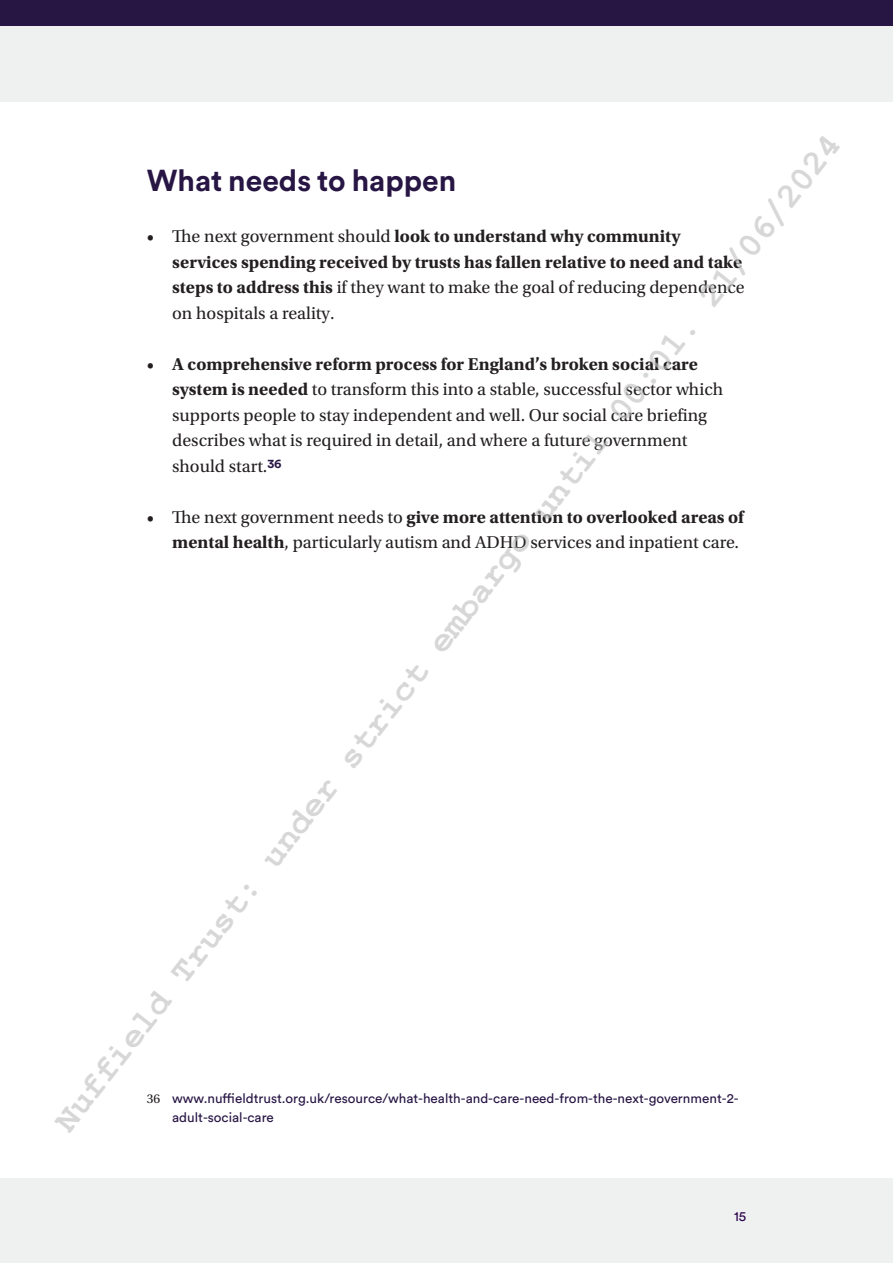
<style>
.page{position:relative;width:893px;height:1263px;background:#fff}
.page>*{position:absolute;margin:0;border:0;box-sizing:border-box;transform-origin:0 0}
.t1{font:700 34.8px "Courier New";color:rgb(191 191 191/.62)}
.Heading_2{font:700 30px "Circular Pro";color:#271544}
.t2{font:18px/25.5px "Utopia Std";color:#231f20}
.t3{font:700 18px/25.5px "Utopia Std";color:#231f20}
.Footnotes{font:13.5px/19.5px "Circular Pro";color:#271544}
.t4{font:13.5px "Circular Pro";color:#280048}
.s1{font-weight:400}
.s2{font-weight:700}
.s3{font-family:"Utopia Std";color:#231f20}
</style>
<div class="page">
<div style="left:0;top:0;width:893px;height:26px;background:#271544"></div>
<div style="left:0;top:26px;width:893px;height:76px;background:#eff0f0"></div>
<div style="left:0;top:1179px;width:893px;height:84px;background:#eff0f0"></div>
<h1 class="t1" style="left:44px;top:1113px;width:1257px;rotate:-52deg">Nuffield Trust: under strict embargo until 00:01. 21/06/2024</h1>
<p class="Heading_2" style="left:147px;top:160px;width:311px">What needs to happen</p>
<p class="t3" style="left:172px;top:224px;width:574px;text-indent:-26px"><span class="s1">• The next government should</span> look to understand why community services spending received by trusts has fallen relative to need and take steps to address this <span class="s1">if they want to make the goal of reducing dependence on hospitals a reality.</span></p>
<p class="t2" style="left:172px;top:351px;width:552px;text-indent:-26px">• <span class="s2">A comprehensive reform process for England’s broken social care system is needed</span> to transform this into a stable, successful sector which supports people to stay independent and well. Our social care briefing describes what is required in detail, and where a future government should start.<sup>36</sup></p>
<p class="t2" style="left:147px;top:504px;width:599px;text-align:right">• The next government needs to <span class="s2">give more attention to overlooked areas of mental health</span>, particularly autism and ADHD services and inpatient care.</p>
<p class="Footnotes" style="left:172px;top:1087px;width:568px;text-indent:-26px"><span class="s3">36</span> www.nuffieldtrust.org.uk/resource/what-health-and-care-need-from-the-next-government-2- adult-social-care</p>
<p class="t4" style="left:734px;top:1207px;width:14px">15</p>
</div>
